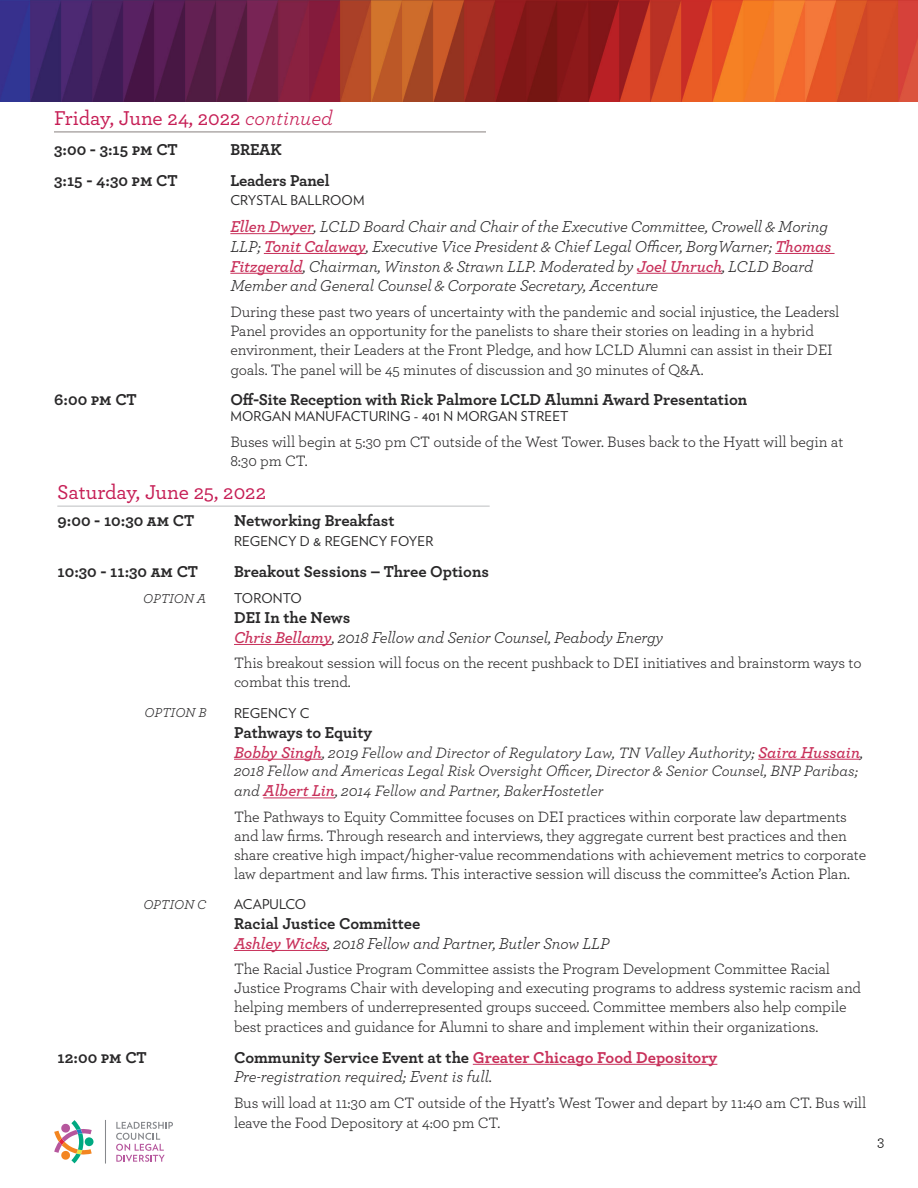
<style>
.page{position:relative;width:918px;height:1188px;background:#fff}
.page>*{position:absolute;margin:0;border:0;box-sizing:border-box;transform-origin:0 0}
.t1{font:500 21px "Archer";color:#c61e55}
.t2{font:italic 16.5px/19.8px "Archer";letter-spacing:-.01em;color:#292829}
.t3{font:700 16.5px/30.6px "Archer";letter-spacing:-.005em;color:#292829}
.t4{font:15.75px/19.2px "Archer";letter-spacing:-.01em;color:#292829}
.t5{font:italic 15.75px/19.4px "Archer";color:#292829}
.t6{font:15px "Archer";color:#000}
.t7{font:13.5px "Verlag";letter-spacing:.01em;color:#292829}
.t8{font:italic 13.5px "Archer";color:#292829}
.s1{font-weight:400;font-style:italic}
.s2{font-weight:600;color:#c8305a}
.s3{font-weight:700;font-style:normal}
.s4{font-weight:600;font-size:16.5px;color:#c8305a}
.s5{font-size:16.5px}
.s6{font-weight:700;font-style:normal;color:#c8305a}
</style>
<div class="page">
<img style="left:0;top:0;width:918px;height:102px">
<hr style="left:54px;top:132px;width:432px;height:1px;background:#88817e">
<hr style="left:230px;top:233px;width:84px;height:1px;background:#c8305a">
<hr style="left:264px;top:253px;width:102px;height:1px;background:#c8305a">
<hr style="left:775px;top:253px;width:60px;height:1px;background:#c8305a">
<hr style="left:230px;top:273px;width:73px;height:1px;background:#c8305a">
<hr style="left:637px;top:273px;width:85px;height:1px;background:#c8305a">
<hr style="left:57px;top:506px;width:433px;height:1px;background:#bcbec0">
<hr style="left:234px;top:644px;width:98px;height:1px;background:#c8305a">
<hr style="left:234px;top:759px;width:88px;height:1px;background:#c8305a">
<hr style="left:758px;top:759px;width:102px;height:1px;background:#c8305a">
<hr style="left:263px;top:797px;width:72px;height:1px;background:#c8305a">
<hr style="left:234px;top:950px;width:93px;height:1px;background:#c8305a">
<hr style="left:473px;top:1064px;width:244px;height:1px;background:#c8305a">
<svg style="left:116px;top:1122px;width:57px;height:40px"></svg>
<svg style="left:54px;top:1120px;width:38px;height:43px"></svg>
<svg style="left:105px;top:1120px;width:1px;height:44px"></svg>
<h1 class="t1" style="left:54px;top:103px;width:280px">Friday, June 24, 2022 <span class="s1">continued</span></h1>
<p class="t3" style="left:230px;top:133px;width:101px">BREAK<br>Leaders Panel</p>
<p class="t7" style="left:230px;top:191px;width:136px">CRYSTAL BALLROOM</p>
<p class="t2" style="left:230px;top:216px;width:603px"><span class="s2">Ellen Dwyer</span>, LCLD Board Chair and Chair of the Executive Committee, Crowell &amp; Moring LLP; <span class="s2">Tonit Calaway</span>, Executive Vice President &amp; Chief Legal Officer, BorgWarner; <span class="s2">Thomas Fitzgerald</span>, Chairman, Winston &amp; Strawn LLP. Moderated by <span class="s2">Joel Unruch</span>, LCLD Board Member and General Counsel &amp; Corporate Secretary, Accenture</p>
<p class="t4" style="left:230px;top:301px;width:611px">During these past two years of uncertainty with the pandemic and social injustice, the Leadersl Panel provides an opportunity for the panelists to share their stories on leading in a hybrid environment, their Leaders at the Front Pledge, and how LCLD Alumni can assist in their DEI goals. The panel will be 45 minutes of discussion and 30 minutes of Q&amp;A.</p>
<p class="t3" style="left:230px;top:383px;width:518px">Off-Site Reception with Rick Palmore LCLD Alumni Award Presentation</p>
<p class="t7" style="left:230px;top:407px;width:340px">MORGAN MANUFACTURING - 401 N MORGAN STREET</p>
<p class="t4" style="left:230px;top:432px;width:615px">Buses will begin at 5:30 pm CT outside of the West Tower. Buses back to the Hyatt will begin at<br>8:30 pm CT.</p>
<p class="t3" style="left:54px;top:133px;width:125px">3:00 - 3:15 pm CT<br>3:15 - 4:30 pm CT</p>
<p class="t3" style="left:54px;top:383px;width:84px">6:00 pm CT</p>
<h1 class="t1" style="left:57px;top:477px;width:210px">Saturday, June 25, 2022</h1>
<p class="t3" style="left:234px;top:504px;width:162px">Networking Breakfast</p>
<p class="t7" style="left:234px;top:531px;width:201px">REGENCY D &amp; REGENCY FOYER</p>
<p class="t3" style="left:234px;top:555px;width:256px">Breakout Sessions – Three Options</p>
<p class="t7" style="left:234px;top:588px;width:69px">TORONTO</p>
<p class="t2" style="left:234px;top:607px;width:431px"><span class="s3">DEI In the News<br></span><span class="s2">Chris Bellamy</span>, 2018 Fellow and Senior Counsel, Peabody Energy</p>
<p class="t4" style="left:234px;top:653px;width:629px">This breakout session will focus on the recent pushback to DEI initiatives and brainstorm ways to combat this trend.</p>
<p class="t7" style="left:234px;top:703px;width:77px">REGENCY C</p>
<p class="t3" style="left:234px;top:716px;width:140px">Pathways to Equity</p>
<p class="t5" style="left:234px;top:742px;width:631px"><span class="s4">Bobby Singh</span>, 2019 Fellow and Director of Regulatory Law, TN Valley Authority; <span class="s4">Saira Hussain</span><span class="s5">,<br></span>2018 Fellow and Americas Legal Risk Oversight Officer, Director &amp; Senior Counsel, BNP Paribas; and <span class="s4">Albert Lin</span>, 2014 Fellow and Partner, BakerHostetler</p>
<p class="t4" style="left:234px;top:806px;width:634px">The Pathways to Equity Committee focuses on DEI practices within corporate law departments and law firms. Through research and interviews, they aggregate current best practices and then share creative high impact/higher-value recommendations with achievement metrics to corporate law department and law firms. This interactive session will discuss the committee’s Action Plan.</p>
<p class="t7" style="left:234px;top:894px;width:74px">ACAPULCO</p>
<p class="t2" style="left:234px;top:913px;width:377px"><span class="s3">Racial Justice Committee<br></span><span class="s2">Ashley Wicks</span>, 2018 Fellow and Partner, Butler Snow LLP</p>
<p class="t4" style="left:234px;top:959px;width:629px">The Racial Justice Program Committee assists the Program Development Committee Racial Justice Programs Chair with developing and executing programs to address systemic racism and helping members of underrepresented groups succeed. Committee members also help compile best practices and guidance for Alumni to share and implement within their organizations.</p>
<p class="t2" style="left:234px;top:1046px;width:485px"><span class="s3">Community Service Event at the</span> <span class="s6">Greater Chicago Food Depository<br></span>Pre-registration required; Event is full.</p>
<p class="t4" style="left:234px;top:1092px;width:634px;line-height:19.8px">Bus will load at 11:30 am CT outside of the Hyatt’s West Tower and depart by 11:40 am CT. Bus will leave the Food Depository at 4:00 pm CT.</p>
<p class="t3" style="left:58px;top:504px;width:138px">9:00 - 10:30 am CT</p>
<p class="t3" style="left:58px;top:555px;width:142px">10:30 - 11:30 am CT</p>
<p class="t8" style="left:143px;top:589px;width:65px">OPTION A</p>
<p class="t8" style="left:145px;top:703px;width:63px">OPTION B</p>
<p class="t8" style="left:143px;top:895px;width:65px">OPTION C</p>
<p class="t3" style="left:58px;top:1041px;width:91px">12:00 pm CT</p>
<p class="t6" style="left:877px;top:1131px;width:9px">3</p>
</div>
